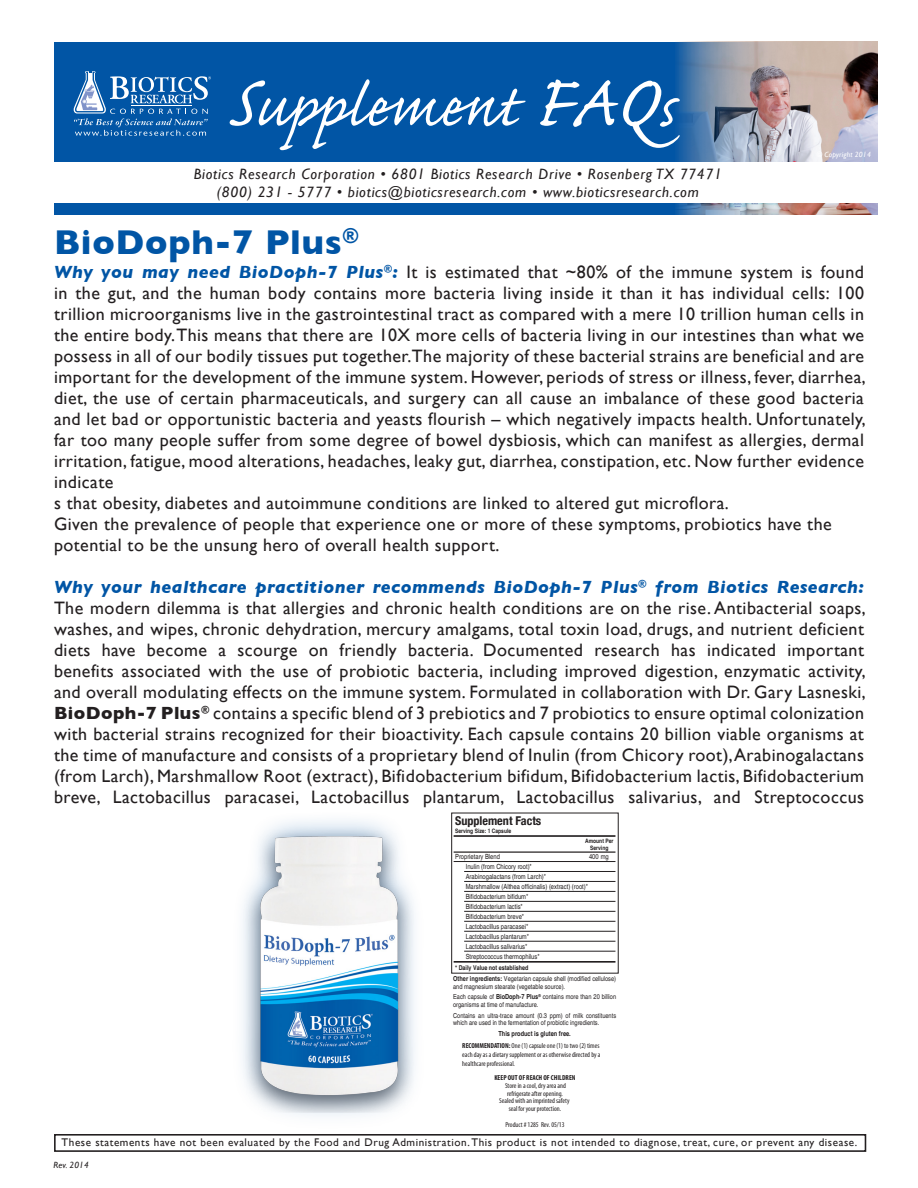
<style>
.page{position:relative;width:918px;height:1188px;background:#fff}
.page>*{position:absolute;margin:0;border:0;box-sizing:border-box;transform-origin:0 0}
.t1{font:76.95px "Caflisch Script Pro";color:#fff}
.t2{font:700 35.1px "Gill Sans";letter-spacing:.02em;color:#0155a5}
.t3{font:18px/21px "Gill Sans";letter-spacing:.025em;color:#231f20;text-align:justify}
.t4{font:italic 15px "Gill Sans";letter-spacing:.05em;color:#231f20}
.t5{font:700 condensed 12.15px "Helvetica Neue";color:#231f20}
.t6{font:11.1px "Gill Sans";letter-spacing:.05em;color:#231f20}
.Paragraph_Style_1{font:italic 9px "Gill Sans";letter-spacing:.02em;color:#231f20}
.Paragraph_Style_1-2{font:italic 7.5px "Gill Sans";letter-spacing:.02em;color:#fff}
.t7{font:condensed 7.2px/7.8px "Myriad Pro";color:#231f20;text-align:center}
.t8{font:condensed 7.05px/10.1px "Helvetica";color:#231f20}
.t9{font:condensed 6.9px/7.8px "Helvetica";color:#231f20}
.t10{font:700 condensed 6.9px "Helvetica";color:#231f20}
.t11{font:700 condensed 6.6px "Helvetica";color:#231f20}
.t12{font:700 condensed 6px/7.4px "Helvetica";color:#231f20;text-align:center}
.s1{font-size:94.5px}
.s2{font-weight:700;font-style:italic;color:#0155a5}
.s3{font-weight:700}
</style>
<div class="page">
<div style="left:54px;top:42px;width:824px;height:172px;background:#0155a5"></div>
<img style="left:675px;top:42px;width:203px;height:172px">
<svg style="left:74px;top:71px;width:137px;height:65px"></svg>
<div style="left:31px;top:163px;width:858px;height:40px;background:#fff"></div>
<div style="left:54px;top:1134px;width:812px;height:18px;border:2px solid #231f20"></div>
<hr style="left:454px;top:835px;width:161px;height:2px;background:#231f20">
<hr style="left:464px;top:871px;width:151px;height:1px;background:#231f20">
<hr style="left:454px;top:861px;width:161px;height:1px;background:#231f20">
<hr style="left:464px;top:881px;width:151px;height:1px;background:#231f20">
<hr style="left:464px;top:891px;width:151px;height:1px;background:#231f20">
<hr style="left:464px;top:901px;width:151px;height:1px;background:#231f20">
<hr style="left:464px;top:911px;width:151px;height:1px;background:#231f20">
<hr style="left:464px;top:921px;width:151px;height:1px;background:#231f20">
<hr style="left:464px;top:931px;width:151px;height:1px;background:#231f20">
<hr style="left:464px;top:941px;width:151px;height:1px;background:#231f20">
<hr style="left:464px;top:951px;width:151px;height:1px;background:#231f20">
<hr style="left:454px;top:961px;width:161px;height:2px;background:#231f20">
<hr style="left:454px;top:851px;width:161px;height:2px;background:#231f20">
<img style="left:244px;top:820px;width:170px;height:292px">
<p class="t1" style="left:227px;top:67px;width:449px"><span class="s1">S</span>upplement <span class="s1">FAQ</span>s</p>
<p class="t4" style="left:194px;top:165px;width:529px">Biotics Research Corporation • 6801 Biotics Research Drive • Rosenberg TX 77471</p>
<p class="t4" style="left:217px;top:183px;width:483px">(800) 231 - 5777 • biotics@bioticsresearch.com • www.bioticsresearch.com</p>
<p class="Paragraph_Style_1-2" style="left:817px;top:150px;width:56px">© Copyright 2014</p>
<p class="t2" style="left:54px;top:221px;width:306px">BioDoph-7 Plus<sup>®</sup></p>
<p class="t3" style="left:54px;top:261px;width:813px"><span class="s2">Why you may need BioDoph-7 Plus</span><sup>®</sup><span class="s2">:</span> It is estimated that ~80% of the immune system is found in the gut, and the human body contains more bacteria living inside it than it has individual cells: 100 trillion microorganisms live in the gastrointestinal tract as compared with a mere 10 trillion human cells in the entire body. This means that there are 10X more cells of bacteria living in our intestines than what we possess in all of our bodily tissues put together. The majority of these bacterial strains are beneficial and are important for the development of the immune system. However, periods of stress or illness, fever, diarrhea, diet, the use of certain pharmaceuticals, and surgery can all cause an imbalance of these good bacteria and let bad or opportunistic bacteria and yeasts flourish – which negatively impacts health. Unfortunately, far too many people suffer from some degree of bowel dysbiosis, which can manifest as allergies, dermal irritation, fatigue, mood alterations, headaches, leaky gut, diarrhea, constipation, etc. Now further evidence indicate</p>
<p class="t3" style="left:54px;top:492px;width:676px">s that obesity, diabetes and autoimmune conditions are linked to altered gut microflora.</p>
<p class="t3" style="left:54px;top:513px;width:779px">Given the prevalence of people that experience one or more of these symptoms, probiotics have the</p>
<p class="t3" style="left:54px;top:534px;width:447px">potential to be the unsung hero of overall health support.</p>
<p class="t3" style="left:54px;top:576px;width:813px"><span class="s2">Why your healthcare practitioner recommends BioDoph-7 Plus</span><sup>®</sup> <span class="s2">from Biotics Research:<br></span>The modern dilemma is that allergies and chronic health conditions are on the rise. Antibacterial soaps, washes, and wipes, chronic dehydration, mercury amalgams, total toxin load, drugs, and nutrient deficient diets have become a scourge on friendly bacteria. Documented research has indicated important benefits associated with the use of probiotic bacteria, including improved digestion, enzymatic activity, and overall modulating effects on the immune system. Formulated in collaboration with Dr. Gary Lasneski, <span class="s3">BioDoph-7 Plus</span><sup>®</sup> contains a specific blend of 3 prebiotics and 7 probiotics to ensure optimal colonization with bacterial strains recognized for their bioactivity. Each capsule contains 20 billion viable organisms at the time of manufacture and consists of a proprietary blend of Inulin (from Chicory root), Arabinogalactans (from Larch), Marshmallow Root (extract), Bifidobacterium bifidum, Bifidobacterium lactis, Bifidobacterium breve, Lactobacillus paracasei, Lactobacillus plantarum, Lactobacillus salivarius, and Streptococcus</p>
<p class="t5" style="left:455px;top:810px;width:88px">Supplement Facts</p>
<p class="t12" style="left:455px;top:827px;width:58px">Serving Size: 1 Capsule</p>
<p class="t12" style="left:585px;top:837px;width:30px">Amount Per<br>Serving</p>
<p class="t8" style="left:455px;top:851px;width:46px">Proprietary Blend</p>
<p class="t8" style="left:589px;top:851px;width:21px">400 mg</p>
<p class="t8" style="left:466px;top:861px;width:124px">Inulin (from Chicory root)*<br>Arabinogalactans (from Larch)*<br>Marshmallow (Althea officinalis) (extract) (root)*<br>Bifidobacterium bifidum*<br>Bifidobacterium lactis*<br>Bifidobacterium breve*<br>Lactobacillus paracasei*<br>Lactobacillus plantarum*<br>Lactobacillus salivarius*<br>Streptococcus thermophilus*</p>
<p class="t11" style="left:455px;top:964px;width:75px">* Daily Value not established</p>
<p class="t9" style="left:453px;top:975px;width:164px"><span class="s3">Other ingredients:</span> Vegetarian capsule shell (modified cellulose) and magnesium stearate (vegetable source).</p>
<p class="t9" style="left:453px;top:993px;width:165px">Each capsule of <span class="s3">BioDoph-7 Plus</span><sup>®</sup> contains more than 20 billion organisms at time of manufacture.</p>
<p class="t9" style="left:453px;top:1011px;width:164px">Contains an ultra-trace amount (0.3 ppm) of milk constituents which are used in the fermentation of probiotic ingredients.</p>
<p class="t10" style="left:498px;top:1029px;width:74px">This product is gluten free.</p>
<p class="t7" style="left:494px;top:1074px;width:83px"><span class="s3">KEEP OUT OF REACH OF CHILDREN<br></span>Store in a cool, dry area and refrigerate after opening.<br>Sealed with an imprinted safety<br>seal for your protection.</p>
<p class="t7" style="left:505px;top:1120px;width:61px">Product # 1285 Rev. 05/13</p>
<p class="t7" style="left:462px;top:1041px;width:140px;line-height:8.7px;text-align:left"><span class="s3">RECOMMENDATION:</span> One (1) capsule one (1) to two (2) times each day as a dietary supplement or as otherwise directed by a healthcare professional.</p>
<p class="t6" style="left:62px;top:1136px;width:797px">These statements have not been evaluated by the Food and Drug Administration. This product is not intended to diagnose, treat, cure, or prevent any disease.</p>
<p class="Paragraph_Style_1" style="left:53px;top:1160px;width:37px">Rev. 2014</p>
</div>
